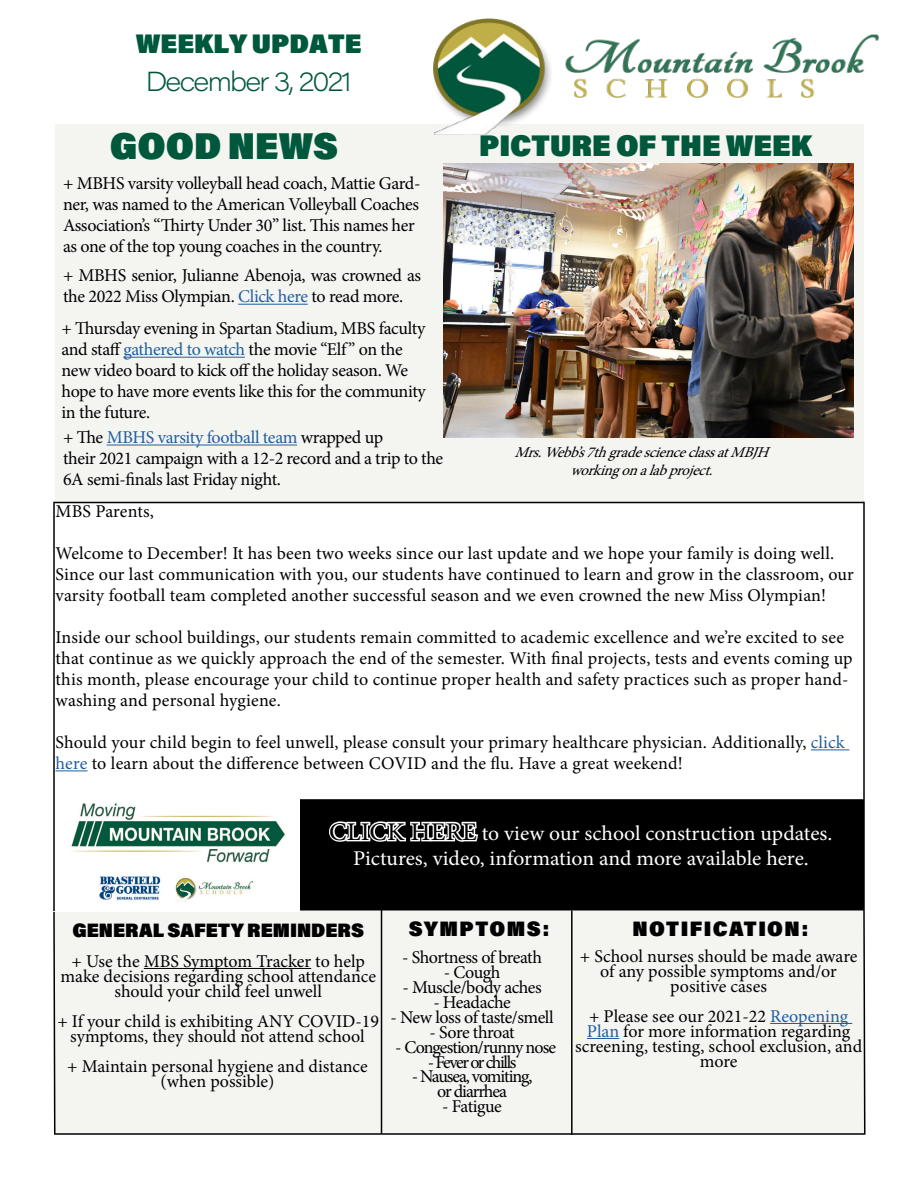
<style>
.page{position:relative;width:918px;height:1188px;background:#fff}
.page>*{position:absolute;margin:0;border:0;box-sizing:border-box;transform-origin:0 0}
.t1{font:900 37.5px "Acumin Pro Semi Cond";color:#00583c}
.t2{font:900 30px "Acumin Pro Semi Cond";color:#00583c}
.t3{font:200 27px "Acumin Pro Wide";letter-spacing:-.065em;color:#00583c}
.t4{font:900 27px "Acumin Pro Semi Cond";color:#00583c}
.t5{font:21px/25.2px "Minion Pro";color:#fff;text-align:center}
.t6{font:900 21px "Acumin Pro Semi Cond";letter-spacing:.07em;color:#000}
.t7{font:900 19.5px "Acumin Pro Semi Cond";letter-spacing:.005em;color:#000}
.t8{font:18px/21px "Minion Pro";letter-spacing:-.005em;color:#000}
.t9{font:18px/21px "Minion Pro";letter-spacing:-.025em;color:#000}
.t10{font:18px "Minion Pro";letter-spacing:-.03em;color:#000}
.t11{font:18px/15px "Minion Pro";letter-spacing:-.065em;color:#000;text-align:center}
.t12{font:18px "Minion Pro";letter-spacing:-.05em;color:#000}
.t13{font:18px "Minion Pro";letter-spacing:-.08em;color:#000}
.t14{font:italic 15px/18px "Minion Pro";color:#000;text-align:center}
.s1{color:#215e9e}
.s2{font-size:25.5px}
</style>
<div class="page">
<div style="left:54px;top:909px;width:810px;height:225px;background:#f4f4f1;border:2px solid #f4f4f1"></div>
<div style="left:56px;top:124px;width:808px;height:379px;background:#f4f4f1"></div>
<img style="left:433px;top:18px;width:445px;height:117px">
<hr style="left:811px;top:749px;width:38px;height:1px;background:#215e9e">
<hr style="left:56px;top:770px;width:32px;height:1px;background:#215e9e">
<hr style="left:144px;top:968px;width:167px;height:1px;background:#000">
<hr style="left:770px;top:1023px;width:82px;height:1px;background:#215e9e">
<hr style="left:587px;top:1038px;width:32px;height:1px;background:#215e9e">
<hr style="left:238px;top:304px;width:70px;height:1px;background:#215e9e">
<hr style="left:107px;top:445px;width:190px;height:1px;background:#215e9e">
<hr style="left:123px;top:357px;width:122px;height:1px;background:#215e9e">
<hr style="left:54px;top:502px;width:810px;height:1px;background:#000">
<hr style="left:54px;top:909px;width:810px;height:1px;background:#000">
<hr style="left:381px;top:910px;width:1px;height:224px;background:#000">
<hr style="left:571px;top:910px;width:2px;height:225px;background:#000">
<svg style="left:53px;top:911px;width:3px;height:222px"></svg>
<svg style="left:862px;top:909px;width:4px;height:226px"></svg>
<hr style="left:54px;top:1133px;width:810px;height:2px;background:#000">
<div style="left:55px;top:800px;width:809px;height:108px;background:#000"></div>
<div style="left:54px;top:799px;width:811px;height:110px;border:2px solid #000"></div>
<img style="left:55px;top:799px;width:245px;height:112px">
<hr style="left:863px;top:502px;width:2px;height:298px;background:#000">
<hr style="left:53px;top:502px;width:2px;height:409px;background:#000">
<img style="left:443px;top:163px;width:411px;height:274px">
<h3 class="t4" style="left:136px;top:25px;width:227px">WEEKLY UPDATE</h3>
<h3 class="t3" style="left:146px;top:62px;width:207px">December 3, 2021</h3>
<h1 class="t1" style="left:110px;top:120px;width:230px">GOOD NEWS</h1>
<p class="t8" style="left:63px;top:173px;width:359px">+ MBHS varsity volleyball head coach, Mattie Gard&shy;ner, was named to the American Volleyball Coaches Association’s “Thirty Under 30” list. This names her as one of the top young coaches in the country.</p>
<p class="t9" style="left:63px;top:265px;width:360px">+ MBHS senior, Julianne Abenoja, was crowned as the 2022 Miss Olympian. <span class="s1">Click here</span> to read more.</p>
<p class="t8" style="left:62px;top:318px;width:366px">+ Thursday evening in Spartan Stadium, MBS faculty and staff <span class="s1">gathered to watch</span> the movie “Elf” on the new video board to kick off the holiday season. We hope to have more events like this for the community in the future.</p>
<p class="t8" style="left:63px;top:427px;width:382px">+ The <span class="s1">MBHS varsity football team</span> wrapped up<br>their 2021 campaign with a 12-2 record and a trip to the<br>6A semi-finals last Friday night.</p>
<h2 class="t2" style="left:479px;top:125px;width:335px">PICTURE OF THE WEEK</h2>
<p class="t14" style="left:515px;top:444px;width:262px">Mrs.Webb’s7thgradescienceclassatMBJH workingonalabproject.</p>
<p class="t8" style="left:56px;top:501px;width:100px">MBS Parents,</p>
<p class="t8" style="left:56px;top:543px;width:800px">Welcome to December! It has been two weeks since our last update and we hope your family is doing well.<br>Since our last communication with you, our students have continued to learn and grow in the classroom, our varsity football team completed another successful season and we even crowned the new Miss Olympian!</p>
<p class="t8" style="left:56px;top:627px;width:799px">Inside our school buildings, our students remain committed to academic excellence and we’re excited to see that continue as we quickly approach the end of the semester. With final projects, tests and events coming up this month, please encourage your child to continue proper health and safety practices such as proper hand&shy;washing and personal hygiene.</p>
<p class="t8" style="left:56px;top:732px;width:791px">Should your child begin to feel unwell, please consult your primary healthcare physician. Additionally, <span class="s1">click here</span> to learn about the difference between COVID and the flu. Have a great weekend!</p>
<p class="t5" style="left:329px;top:821px;width:505px"><span class="s2">CLICK HERE</span> to view our school construction updates.<br>Pictures, video, information and more available here.</p>
<p class="t7" style="left:72px;top:916px;width:293px">GENERAL SAFETY REMINDERS</p>
<p class="t8" style="left:60px;top:954px;width:317px;line-height:15px;text-align:center">+ Use the MBS Symptom Tracker to help make decisions regarding school attendance should your child feel unwell</p>
<p class="t8" style="left:57px;top:1013px;width:323px;line-height:15px;text-align:center">+ If your child is exhibiting ANY COVID-19 symptoms, they should not attend school</p>
<p class="t8" style="left:67px;top:1058px;width:302px;line-height:15px;text-align:center">+ Maintain personal hygiene and distance (when possible)</p>
<p class="t6" style="left:409px;top:914px;width:142px">SYMPTOMS:</p>
<p class="t6" style="left:632px;top:914px;width:177px">NOTIFICATION:</p>
<p class="t10" style="left:402px;top:945px;width:141px">- Shortness of breath</p>
<p class="t8" style="left:444px;top:961px;width:58px">- Cough</p>
<p class="t9" style="left:402px;top:976px;width:141px">- Muscle/body aches</p>
<p class="t9" style="left:433px;top:991px;width:79px">- Headache</p>
<p class="t10" style="left:391px;top:1005px;width:165px">- New loss of taste/smell</p>
<p class="t10" style="left:430px;top:1020px;width:86px">- Sore throat</p>
<p class="t12" style="left:395px;top:1035px;width:163px">- Congestion/runny nose</p>
<p class="t13" style="left:428px;top:1050px;width:90px">- Fever or chills</p>
<p class="t11" style="left:412px;top:1069px;width:122px">- Nausea, vomiting, or diarrhea</p>
<p class="t9" style="left:442px;top:1096px;width:61px">- Fatigue</p>
<p class="t8" style="left:580px;top:949px;width:279px;line-height:15px;text-align:center">+ School nurses should be made aware of any possible symptoms and/or positive cases</p>
<p class="t8" style="left:575px;top:1009px;width:289px;line-height:15px;text-align:center">+ Please see our 2021-22 <span class="s1">Reopening<br>Plan</span> for more information regarding screening, testing, school exclusion, and more</p>
</div>
